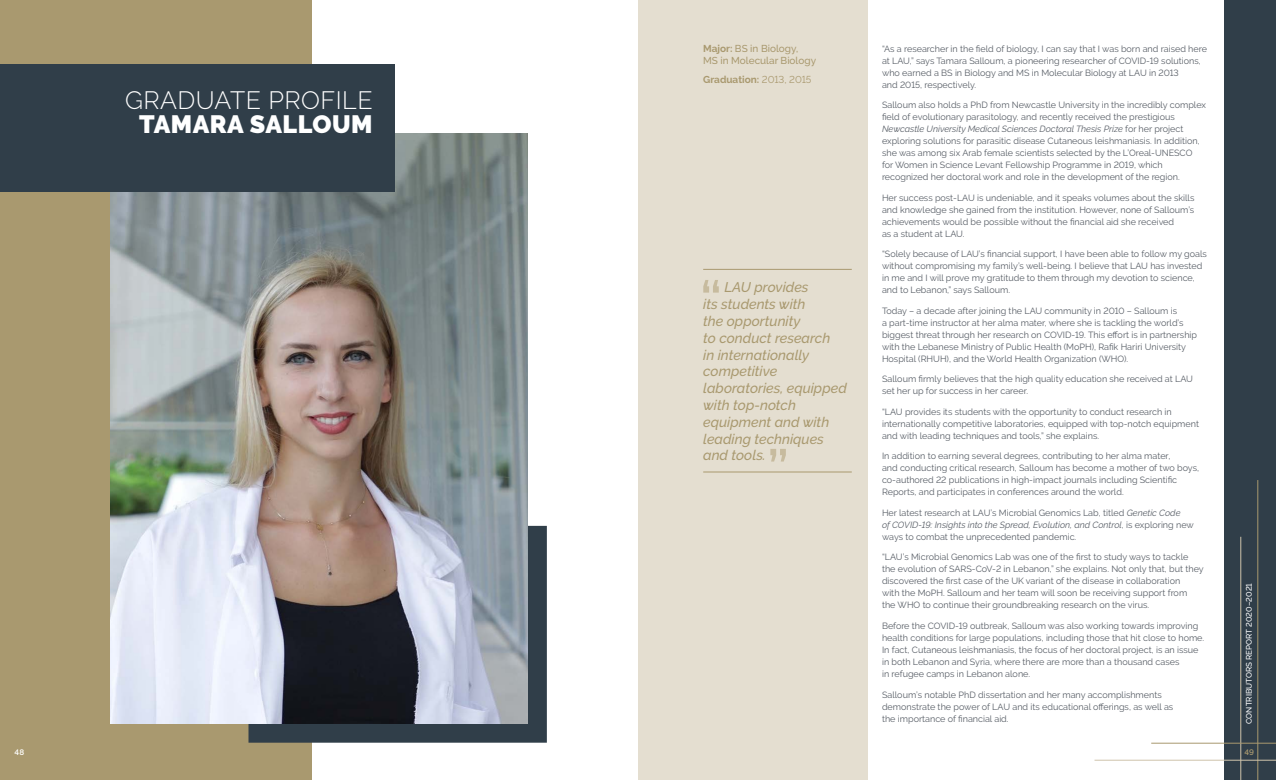
<style>
.page{position:relative;width:1276px;height:780px;background:#fff}
.page>*{position:absolute;margin:0;border:0;box-sizing:border-box;transform-origin:0 0}
.t1{font:500 55.3px "Raleway";color:#c7bb9e;scale:1.27 1}
.t2{font:300 25px "Raleway";letter-spacing:.02em;color:#fff}
.t3{font:900 25px "Raleway";letter-spacing:.02em;color:#fff}
.t4{font:italic 500 14px/16.8px "Raleway";color:#a9996f}
.t5{font:500 10px/12px "Raleway";color:#a9996f}
.t6{font:700 10px "Raleway";color:#a9996f}
.t7{font:9px/12px "Raleway";color:#585e66}
.t8{font:500 8px "Raleway";color:#fff}
.t9{font:600 8px "Raleway";color:#fff}
.t10{font:600 8px "Raleway";color:#a9996f}
.s1{font-weight:700}
.s2{font-weight:400}
.s3{font-style:italic}
</style>
<div class="page">
<div style="left:0;top:0;width:312px;height:780px;background:#a9996f"></div>
<svg style="left:228px;top:506px;width:319px;height:237px;background:#434f57"></svg>
<img style="left:110px;top:133px;width:417px;height:590px">
<div style="left:0;top:64px;width:394px;height:128px;background:#303e49"></div>
<div style="left:1225px;top:0;width:51px;height:780px;background:#303e49"></div>
<hr style="left:1257px;top:480px;width:1px;height:300px;background:#a9996f">
<hr style="left:1240px;top:536px;width:1px;height:244px;background:#cfc4ac">
<hr style="left:1151px;top:742px;width:125px;height:1px;background:#a9996f">
<hr style="left:1094px;top:760px;width:182px;height:1px;background:#cfc4ac">
<div style="left:638px;top:0;width:229px;height:780px;background:#e4ded0"></div>
<hr style="left:703px;top:269px;width:149px;height:1px;background:#a9996f">
<hr style="left:703px;top:471px;width:149px;height:1px;background:#a9996f">
<h2 class="t2" style="left:125px;top:86px;width:249px">GRADUATE PROFILE</h2>
<h2 class="t3" style="left:139px;top:110px;width:235px">TAMARA SALLOUM</h2>
<p class="t9" style="left:15px;top:747px;width:11px">48</p>
<p class="t5" style="left:703px;top:42px;width:114px"><span class="s1">Major:</span> BS in Biology,<br>MS in Molecular Biology</p>
<p class="t6" style="left:703px;top:74px;width:110px">Graduation: <span class="s2">2013, 2015</span></p>
<h1 class="t1" style="left:699px;top:269px;width:21px">“</h1>
<h3 class="t4" style="left:703px;top:279px;width:145px;text-indent:21px">LAU provides<br>its students with<br>the opportunity<br>to conduct research<br>in internationally competitive laboratories, equipped with top-notch equipment and with leading techniques and tools.</h3>
<h1 class="t1" style="left:766px;top:438px;width:20px">”</h1>
<p class="t7" style="left:882px;top:42px;width:326px">“As a researcher in the field of biology, I can say that I was born and raised here at LAU,” says Tamara Salloum, a pioneering researcher of COVID-19 solutions, who earned a BS in Biology and MS in Molecular Biology at LAU in 2013<br>and 2015, respectively.</p>
<p class="t7" style="left:882px;top:99px;width:325px">Salloum also holds a PhD from Newcastle University in the incredibly complex field of evolutionary parasitology, and recently received the prestigious <span class="s3">Newcastle University Medical Sciences Doctoral Thesis Prize</span> for her project exploring solutions for parasitic disease Cutaneous leishmaniasis. In addition, she was among six Arab female scientists selected by the L’Oreal-UNESCO<br>for Women in Science Levant Fellowship Programme in 2019, which recognized her doctoral work and role in the development of the region.</p>
<p class="t7" style="left:882px;top:191px;width:314px">Her success post-LAU is undeniable, and it speaks volumes about the skills and knowledge she gained from the institution. However, none of Salloum’s achievements would be possible without the financial aid she received<br>as a student at LAU.</p>
<p class="t7" style="left:882px;top:248px;width:326px">“Solely because of LAU’s financial support, I have been able to follow my goals without compromising my family’s well-being. I believe that LAU has invested in me and I will prove my gratitude to them through my devotion to science, and to Lebanon,” says Salloum.</p>
<p class="t7" style="left:882px;top:304px;width:316px">Today – a decade after joining the LAU community in 2010 – Salloum is<br>a part-time instructor at her alma mater, where she is tackling the world’s biggest threat through her research on COVID-19. This effort is in partnership with the Lebanese Ministry of Public Health (MoPH), Rafik Hariri University Hospital (RHUH), and the World Health Organization (WHO).</p>
<p class="t7" style="left:882px;top:373px;width:312px">Salloum firmly believes that the high quality education she received at LAU set her up for success in her career.</p>
<p class="t7" style="left:882px;top:405px;width:318px">“LAU provides its students with the opportunity to conduct research in internationally competitive laboratories, equipped with top-notch equipment and with leading techniques and tools,” she explains.</p>
<p class="t7" style="left:882px;top:450px;width:319px">In addition to earning several degrees, contributing to her alma mater,<br>and conducting critical research, Salloum has become a mother of two boys, co-authored 22 publications in high-impact journals including Scientific Reports, and participates in conferences around the world.</p>
<p class="t7" style="left:882px;top:506px;width:313px">Her latest research at LAU’s Microbial Genomics Lab, titled <span class="s3">Genetic Code<br>of COVID-19: Insights into the Spread, Evolution, and Control</span>, is exploring new ways to combat the unprecedented pandemic.</p>
<p class="t7" style="left:882px;top:551px;width:323px">“LAU’s Microbial Genomics Lab was one of the first to study ways to tackle the evolution of SARS-CoV-2 in Lebanon,” she explains. Not only that, but they discovered the first case of the UK variant of the disease in collaboration<br>with the MoPH. Salloum and her team will soon be receiving support from<br>the WHO to continue their groundbreaking research on the virus.</p>
<p class="t7" style="left:882px;top:619px;width:324px">Before the COVID-19 outbreak, Salloum was also working towards improving health conditions for large populations, including those that hit close to home.<br>In fact, Cutaneous leishmaniasis, the focus of her doctoral project, is an issue in both Lebanon and Syria, where there are more than a thousand cases<br>in refugee camps in Lebanon alone.</p>
<p class="t7" style="left:882px;top:688px;width:293px">Salloum’s notable PhD dissertation and her many accomplishments demonstrate the power of LAU and its educational offerings, as well as the importance of financial aid.</p>
<p class="t8" style="left:1244px;top:724px;width:142px;rotate:-90deg">CONTRIBUTORS REPORT 2020–2021</p>
<p class="t10" style="left:1244px;top:747px;width:11px">49</p>
</div>
